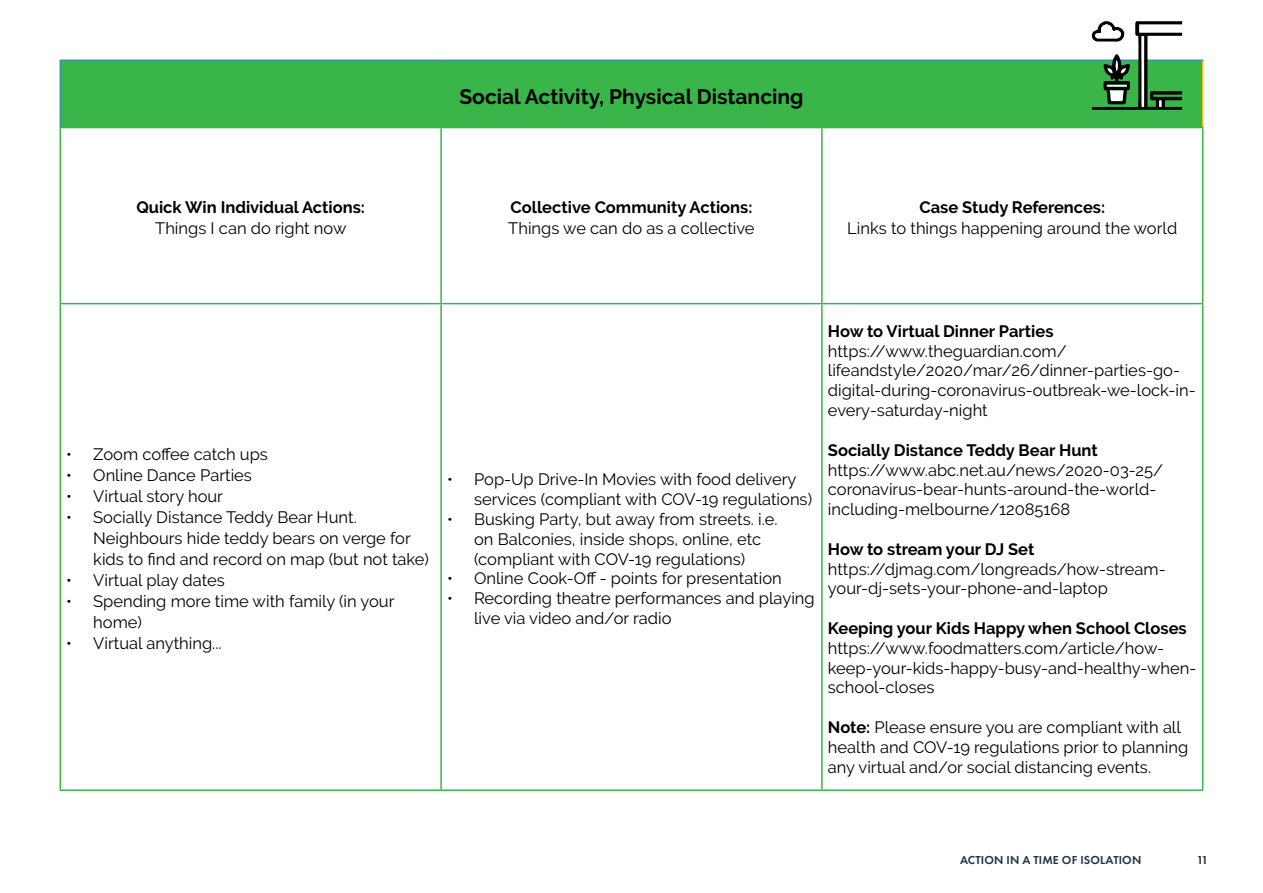
<style>
.page{position:relative;width:1263px;height:893px;background:#fff}
.page>*{position:absolute;margin:0;border:0;box-sizing:border-box;transform-origin:0 0}
.t1{font:700 21px "Raleway";color:#000}
.t2{font:16.5px/19.8px "Raleway";color:#000}
.t3{font:700 16.5px "Raleway";color:#000}
.t4{font:600 12px "Futura PT";letter-spacing:.01em;color:#243746}
.s1{font-weight:700}
</style>
<div class="page">
<div style="left:60px;top:60px;width:1143px;height:68px;background:#39b54a"></div>
<hr style="left:1202px;top:61px;width:1px;height:66px;background:#f9c213">
<hr style="left:60px;top:60px;width:381px;height:1px;background:#36989d">
<hr style="left:60px;top:61px;width:1px;height:66px;background:#36989d">
<hr style="left:441px;top:60px;width:381px;height:1px;background:#36989d">
<hr style="left:822px;top:60px;width:381px;height:1px;background:#36989d">
<hr style="left:60px;top:128px;width:1px;height:175px;background:#39b54a">
<hr style="left:440px;top:128px;width:2px;height:175px;background:#39b54a">
<hr style="left:821px;top:128px;width:2px;height:175px;background:#39b54a">
<hr style="left:1202px;top:128px;width:1px;height:175px;background:#39b54a">
<hr style="left:60px;top:303px;width:381px;height:1px;background:#39b54a">
<hr style="left:60px;top:304px;width:1px;height:485px;background:#39b54a">
<hr style="left:441px;top:303px;width:381px;height:1px;background:#39b54a">
<hr style="left:440px;top:304px;width:2px;height:485px;background:#39b54a">
<hr style="left:822px;top:303px;width:381px;height:1px;background:#39b54a">
<hr style="left:821px;top:304px;width:2px;height:485px;background:#39b54a">
<hr style="left:1202px;top:304px;width:1px;height:485px;background:#39b54a">
<hr style="left:60px;top:789px;width:381px;height:2px;background:#39b54a">
<hr style="left:441px;top:789px;width:381px;height:2px;background:#39b54a">
<hr style="left:822px;top:789px;width:381px;height:2px;background:#39b54a">
<svg style="left:1091px;top:21px;width:91px;height:89px"></svg>
<p class="t1" style="left:459px;top:84px;width:346px">Social Activity, Physical Distancing</p>
<p class="t3" style="left:136px;top:198px;width:230px">Quick Win Individual Actions:</p>
<p class="t2" style="left:155px;top:218px;width:193px">Things I can do right now</p>
<p class="t3" style="left:510px;top:198px;width:243px">Collective Community Actions:</p>
<p class="t2" style="left:508px;top:218px;width:248px">Things we can do as a collective</p>
<p class="t3" style="left:919px;top:198px;width:187px">Case Study References:</p>
<p class="t2" style="left:847px;top:218px;width:331px">Links to things happening around the world</p>
<p class="t2" style="left:66px;top:444px;width:203px">• Zoom coffee catch ups</p>
<p class="t2" style="left:66px;top:465px;width:187px">• Online Dance Parties</p>
<p class="t2" style="left:66px;top:486px;width:158px">• Virtual story hour</p>
<p class="t2" style="left:93px;top:507px;width:337px;line-height:21px;text-indent:-27px">• Socially Distance Teddy Bear Hunt.<br>Neighbours hide teddy bears on verge for kids to find and record on map (but not take)</p>
<p class="t2" style="left:66px;top:570px;width:160px">• Virtual play dates</p>
<p class="t2" style="left:93px;top:591px;width:303px;line-height:21px;text-indent:-27px">• Spending more time with family (in your home)</p>
<p class="t2" style="left:66px;top:633px;width:157px">• Virtual anything...</p>
<p class="t2" style="left:474px;top:470px;width:339px;text-indent:-27px">• Pop-Up Drive-In Movies with food delivery services (compliant with COV-19 regulations)</p>
<p class="t2" style="left:474px;top:509px;width:305px;text-indent:-27px">• Busking Party, but away from streets. i.e. on Balconies, inside shops, online, etc (compliant with COV-19 regulations)</p>
<p class="t2" style="left:447px;top:569px;width:336px">• Online Cook-Off - points for presentation</p>
<p class="t2" style="left:474px;top:588px;width:342px;text-indent:-27px">• Recording theatre performances and playing live via video and/or radio</p>
<p class="t3" style="left:828px;top:322px;width:227px">How to Virtual Dinner Parties</p>
<p class="t2" style="left:828px;top:341px;width:369px">https://www.theguardian.com/ lifeandstyle/2020/mar/26/dinner-parties-go&shy;digital-during-coronavirus-outbreak-we-lock-in&shy;every-saturday-night</p>
<p class="t3" style="left:828px;top:440px;width:271px">Socially Distance Teddy Bear Hunt</p>
<p class="t2" style="left:828px;top:460px;width:337px">https://www.abc.net.au/news/2020-03-25/ coronavirus-bear-hunts-around-the-world&shy;including-melbourne/12085168</p>
<p class="t3" style="left:828px;top:539px;width:208px">How to stream your DJ Set</p>
<p class="t2" style="left:828px;top:559px;width:339px">https://djmag.com/longreads/how-stream&shy;your-dj-sets-your-phone-and-laptop</p>
<p class="t3" style="left:828px;top:619px;width:360px">Keeping your Kids Happy when School Closes</p>
<p class="t2" style="left:828px;top:638px;width:370px">https://www.foodmatters.com/article/how&shy;keep-your-kids-happy-busy-and-healthy-when&shy;school-closes</p>
<p class="t2" style="left:828px;top:717px;width:362px"><span class="s1">Note:</span> Please ensure you are compliant with all health and COV-19 regulations prior to planning any virtual and/or social distancing events.</p>
<p class="t4" style="left:960px;top:852px;width:183px">ACTION IN A TIME OF ISOLATION</p>
<p class="t4" style="left:1197px;top:852px;width:13px">11</p>
</div>
